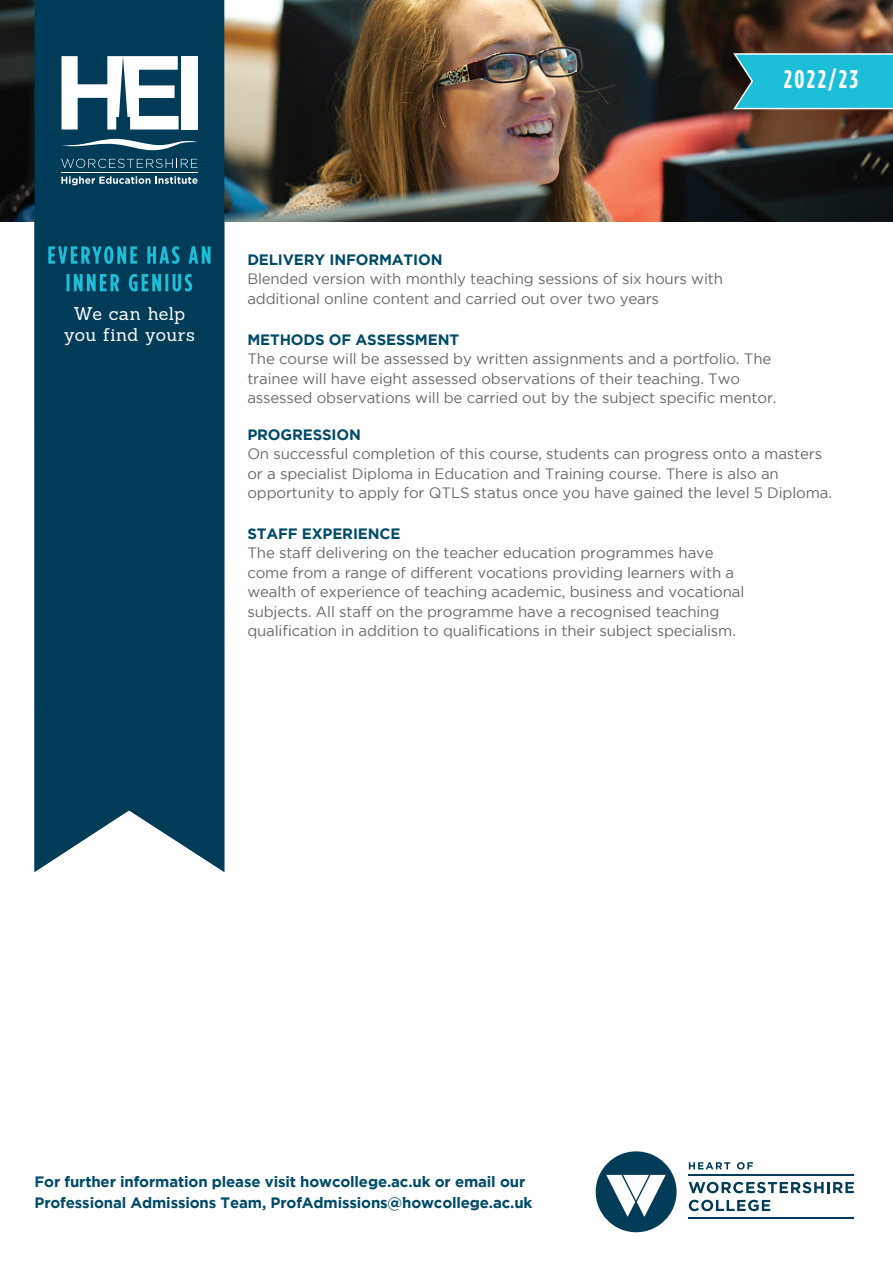
<style>
.page{position:relative;width:893px;height:1263px;background:#fff}
.page>*{position:absolute;margin:0;border:0;box-sizing:border-box;transform-origin:0 0}
.t1{font:700 25.5px "Gotham Condensed";letter-spacing:.1em;color:#fff}
.t2{font:18px/21.5px "Sanchez";letter-spacing:.015em;color:#fff;text-align:center}
.t3{font:700 16.5px "Gotham";letter-spacing:.205em;color:#fff}
.Body{font:15px/19.5px "Gotham";letter-spacing:-.01em;color:#69696c}
.Heading_2{font:700 15px/21px "Gotham";letter-spacing:-.01em;color:#004b68}
</style>
<div class="page">
<img style="left:0;top:0;width:892px;height:221px">
<svg style="left:596px;top:1151px;width:81px;height:81px"></svg>
<svg style="left:689px;top:1162px;width:41px;height:7px"></svg>
<svg style="left:737px;top:1162px;width:16px;height:7px"></svg>
<svg style="left:689px;top:1182px;width:165px;height:11px"></svg>
<svg style="left:689px;top:1200px;width:81px;height:11px"></svg>
<hr style="left:688px;top:1174px;width:166px;height:1px;background:#003b57">
<hr style="left:688px;top:1218px;width:166px;height:1px;background:#003b57">
<div style="left:35px;top:0;width:189px;height:872px;background:#003b57"></div>
<svg style="left:732px;top:52px;width:161px;height:58px;background:#2cb2c7"></svg>
<svg style="left:48px;top:246px;width:162px;height:18px;background:#0b728d"></svg>
<svg style="left:67px;top:274px;width:125px;height:18px;background:#0c7591"></svg>
<div style="left:181px;top:56px;width:17px;height:74px;background:#fff"></div>
<svg style="left:60px;top:139px;width:139px;height:14px"></svg>
<svg style="left:59px;top:159px;width:141px;height:30px;background:#2e5e75"></svg>
<svg style="left:60px;top:56px;width:120px;height:76px"></svg>
<h1 class="t1" style="left:784px;top:64px;width:76px">2022/23</h1>
<p class="t2" style="left:64px;top:303px;width:132px">We can help you find yours</p>
<p class="t3" style="left:55px;top:311px;width:151px">AFFORDABLE</p>
<p class="Heading_2" style="left:247px;top:249px;width:197px">DELIVERY INFORMATION</p>
<p class="Body" style="left:247px;top:269px;width:477px">Blended version with monthly teaching sessions of six hours with additional online content and carried out over two years</p>
<p class="Heading_2" style="left:247px;top:328px;width:213px">METHODS OF ASSESSMENT</p>
<p class="Body" style="left:247px;top:349px;width:531px">The course will be assessed by written assignments and a portfolio. The trainee will have eight assessed observations of their teaching. Two assessed observations will be carried out by the subject specific mentor.</p>
<p class="Heading_2" style="left:247px;top:423px;width:115px">PROGRESSION</p>
<p class="Body" style="left:247px;top:444px;width:586px">On successful completion of this course, students can progress onto a masters or a specialist Diploma in Education and Training course. There is also an opportunity to apply for QTLS status once you have gained the level 5 Diploma.</p>
<p class="Heading_2" style="left:247px;top:523px;width:155px">STAFF EXPERIENCE</p>
<p class="Body" style="left:247px;top:543px;width:498px">The staff delivering on the teacher education programmes have come from a range of different vocations providing learners with a wealth of experience of teaching academic, business and vocational subjects. All staff on the programme have a recognised teaching qualification in addition to qualifications in their subject specialism.</p>
<p class="Heading_2" style="left:35px;top:1170px;width:499px">For further information please visit howcollege.ac.uk or email our<br>Professional Admissions Team, ProfAdmissions@howcollege.ac.uk</p>
</div>
